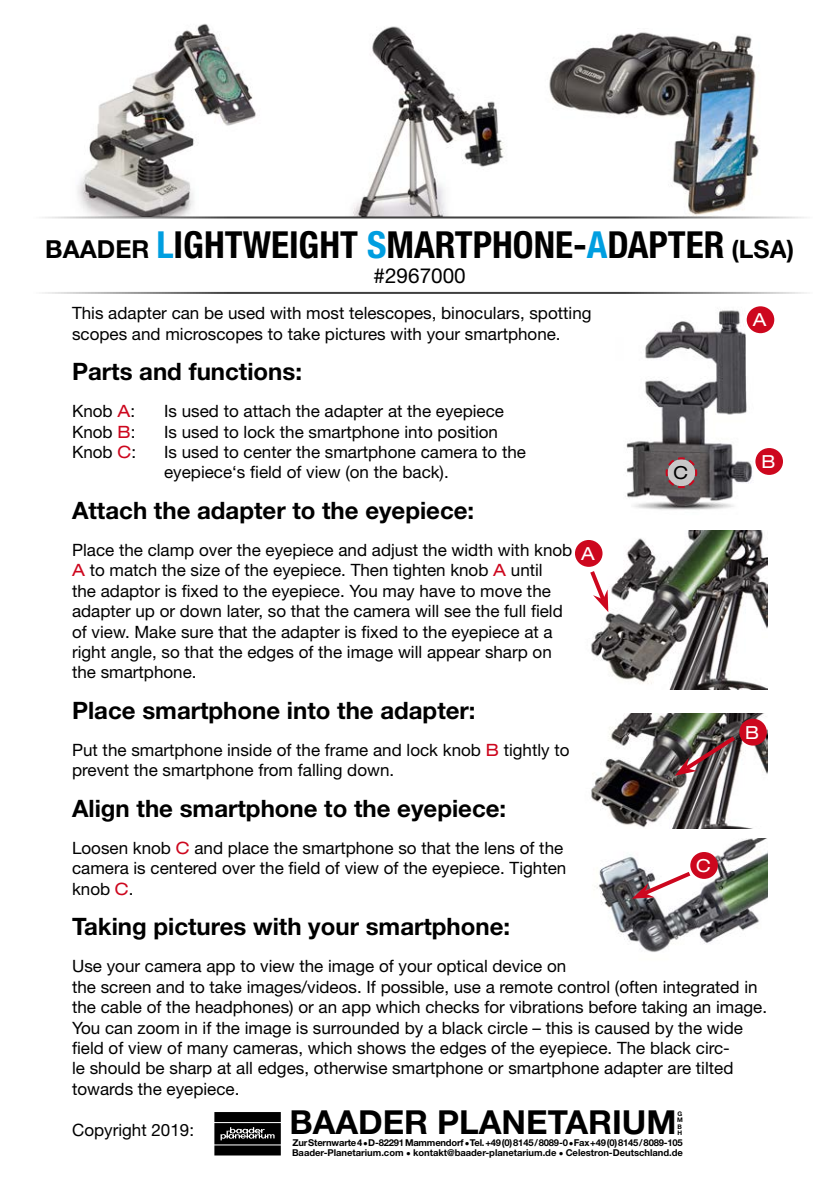
<style>
.page{position:relative;width:840px;height:1191px;background:#fff}
.page>*{position:absolute;margin:0;border:0;box-sizing:border-box;transform-origin:0 0}
.t1{font:700 condensed 37.2px "Helvetica Neue LT Std";color:#000}
.t2{font:700 33.2px "Helvetica Neue LT Std";color:#000}
.t3{font:700 24px "Helvetica Neue LT Std";color:#000}
.t4{font:20.8px "Helvetica Neue LT Std";color:#000}
.t5{font:expanded 18px "Helvetica Neue LT Std";color:#fff}
.t6{font:expanded 18px "Helvetica Neue LT Std";color:#000}
.t7{font:17px/20.4px "Helvetica Neue LT Std";color:#000}
.t8{font:700 9.4px/10px "Helvetica Neue LT Std";letter-spacing:-.005em;color:#000}
.t9{font:700 6.4px/6.4px "Helvetica Neue LT Std";color:#000}
.s1{font-stretch:normal;font-size:24.8px}
.s2{color:#009ee0}
.s3{font-stretch:expanded;color:#cd071e}
</style>
<div class="page">
<svg style="left:214px;top:1112px;width:67px;height:43px;background:#232323"></svg>
<img style="left:581px;top:538px;width:186px;height:151px">
<img style="left:591px;top:713px;width:176px;height:115px">
<img style="left:594px;top:838px;width:173px;height:114px">
<svg style="left:586px;top:566px;width:22px;height:46px"></svg>
<svg style="left:631px;top:868px;width:63px;height:30px"></svg>
<svg style="left:674px;top:732px;width:65px;height:44px;background:#735b5c"></svg>
<div style="left:738px;top:718px;width:28px;height:27px;background:#cd071e;border-radius:50%"></div>
<div style="left:574px;top:540px;width:28px;height:27px;background:#cd071e;border-radius:50%"></div>
<div style="left:690px;top:852px;width:27px;height:27px;background:#cd071e;border-radius:50%"></div>
<hr style="left:29px;top:216px;width:783px;height:2px;background:#000">
<hr style="left:29px;top:292px;width:783px;height:2px;background:#000">
<svg style="left:43px;top:23px;width:753px;height:515px"></svg>
<h1 class="t1" style="left:45px;top:222px;width:749px"><span class="s1">BAADER</span> <span class="s2">L</span>IGHTWEIGHT <span class="s2">S</span>MARTPHONE-<span class="s2">A</span>DAPTER <span class="s1">(LSA)</span></h1>
<p class="t4" style="left:373px;top:263px;width:94px">#2967000</p>
<p class="t7" style="left:72px;top:303px;width:520px">This adapter can be used with most telescopes, binoculars, spotting scopes and microscopes to take pictures with your smartphone.</p>
<h3 class="t3" style="left:72px;top:356px;width:231px">Parts and functions:</h3>
<p class="t7" style="left:72px;top:401px;width:64px">Knob <span class="s3">A</span>:</p>
<p class="t7" style="left:164px;top:401px;width:341px">Is used to attach the adapter at the eyepiece</p>
<p class="t7" style="left:72px;top:421px;width:65px">Knob <span class="s3">B</span>:</p>
<p class="t7" style="left:164px;top:421px;width:335px">Is used to lock the smartphone into position</p>
<p class="t7" style="left:72px;top:441px;width:65px">Knob <span class="s3">C</span>:</p>
<p class="t7" style="left:164px;top:441px;width:363px">Is used to center the smartphone camera to the eyepiece‘s field of view (on the back).</p>
<h3 class="t3" style="left:72px;top:495px;width:403px">Attach the adapter to the eyepiece:</h3>
<p class="t7" style="left:72px;top:539px;width:501px">Place the clamp over the eyepiece and adjust the width with knob <span class="s3">A</span> to match the size of the eyepiece. Then tighten knob <span class="s3">A</span> until<br>the adaptor is fixed to the eyepiece. You may have to move the adapter up or down later, so that the camera will see the full field of view. Make sure that the adapter is fixed to the eyepiece at a right angle, so that the edges of the image will appear sharp on the smartphone.</p>
<h3 class="t3" style="left:72px;top:695px;width:405px">Place smartphone into the adapter:</h3>
<p class="t7" style="left:72px;top:739px;width:498px">Put the smartphone inside of the frame and lock knob <span class="s3">B</span> tightly to prevent the smartphone from falling down.</p>
<h3 class="t3" style="left:72px;top:793px;width:435px">Align the smartphone to the eyepiece:</h3>
<p class="t7" style="left:72px;top:837px;width:495px">Loosen knob <span class="s3">C</span> and place the smartphone so that the lens of the camera is centered over the field of view of the eyepiece. Tighten knob <span class="s3">C</span>.</p>
<h3 class="t3" style="left:72px;top:911px;width:439px">Taking pictures with your smartphone:</h3>
<p class="t7" style="left:72px;top:956px;width:696px">Use your camera app to view the image of your optical device on<br>the screen and to take images/videos. If possible, use a remote control (often integrated in the cable of the headphones) or an app which checks for vibrations before taking an image.<br>You can zoom in if the image is surrounded by a black circle – this is caused by the wide field of view of many cameras, which shows the edges of the eyepiece. The black circ-<br>le should be sharp at all edges, otherwise smartphone or smartphone adapter are tilted towards the eyepiece.</p>
<p class="t7" style="left:72px;top:1119px;width:123px">Copyright 2019:</p>
<p class="t5" style="left:752px;top:309px;width:15px">A</p>
<p class="t5" style="left:761px;top:450px;width:16px">B</p>
<p class="t6" style="left:673px;top:462px;width:16px">C</p>
<p class="t5" style="left:581px;top:542px;width:15px">A</p>
<p class="t5" style="left:744px;top:721px;width:16px">B</p>
<p class="t5" style="left:695px;top:854px;width:16px">C</p>
<h2 class="t2" style="left:289px;top:1101px;width:388px">BAADER PLANETARIUM</h2>
<p class="t8" style="left:292px;top:1137px;width:392px">Zur Sternwarte 4 • D-82291 Mammendorf • Tel. +49 (0) 8145 / 8089-0 • Fax +49 (0) 8145 / 8089-105<br>Baader-Planetarium.com • kontakt@baader-planetarium.de • Celestron-Deutschland.de</p>
<p class="t9" style="left:676px;top:1110px;width:7px">G<br>M<br>B<br>H</p>
</div>
